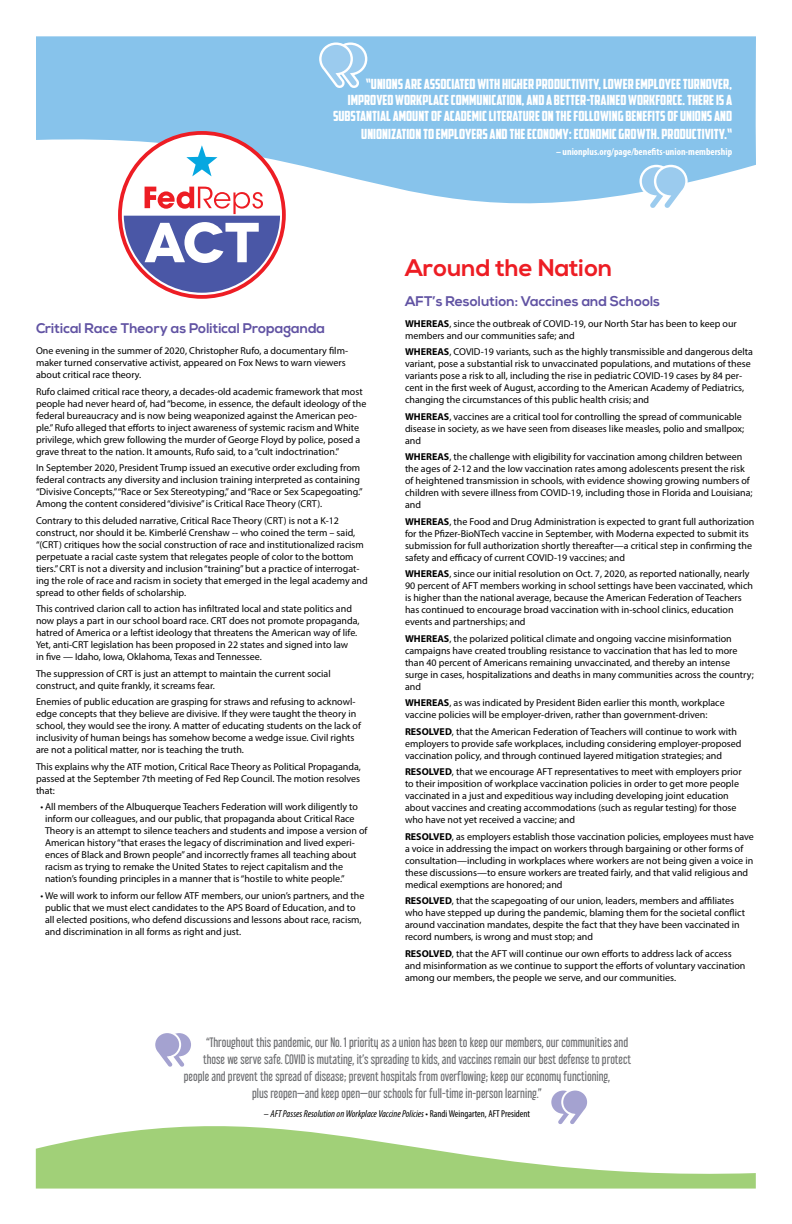
<style>
.page{position:relative;width:792px;height:1224px;background:#fff}
.page>*{position:absolute;margin:0;border:0;box-sizing:border-box;transform-origin:0 0}
.t1{font:700 24px "Nexa";color:#ed1d24}
.t2{font:14px/16px "American Captain";color:#fff;text-align:right}
.t3{font:700 14px "Nexa";color:#6153a3}
.t4{font:12px "Libel Suit Rg";color:#6d6e71}
.t5{font:10px/12px "Myriad Pro";color:#000}
.t6{font:italic condensed 10px "Myriad Pro";color:#000}
.t7{font:700 condensed 10px "Myriad Pro";color:#fff}
.s1{font-weight:700}
.s2{font-style:normal}
</style>
<div class="page">
<svg style="left:36px;top:1126px;width:720px;height:63px;fill:#a1d078"></svg>
<svg style="left:36px;top:36px;width:720px;height:210px;fill:#87c3eb"></svg>
<svg style="left:155px;top:1033px;width:36px;height:34px"></svg>
<svg style="left:548px;top:1090px;width:42px;height:38px"></svg>
<div style="left:120px;top:133px;width:164px;height:164px;background:#fff;border-radius:50%"></div>
<div style="left:118px;top:131px;width:168px;height:168px;border:4px solid #ed1d24;border-radius:50%"></div>
<svg style="left:124px;top:187px;width:156px;height:106px"></svg>
<svg style="left:186px;top:145px;width:31px;height:31px"></svg>
<svg style="left:638px;top:164px;width:51px;height:49px"></svg>
<svg style="left:318px;top:41px;width:51px;height:49px"></svg>
<p class="t2" style="left:333px;top:75px;width:401px">“UNIONS ARE ASSOCIATED WITH HIGHER PRODUCTIVITY, LOWER EMPLOYEE TURNOVER,<br>IMPROVED WORKPLACE COMMUNICATION, AND A BETTER-TRAINED WORKFORCE. THERE IS A<br>SUBSTANTIAL AMOUNT OF ACADEMIC LITERATURE ON THE FOLLOWING BENEFITS OF UNIONS AND</p>
<h2 class="t2" style="left:361px;top:125px;width:372px">UNIONIZATION TO EMPLOYERS AND THE ECONOMY: ECONOMIC GROWTH. PRODUCTIVITY.“</h2>
<p class="t7" style="left:556px;top:145px;width:178px">– unionplus.org/page/benefits-union-membership</p>
<h2 class="t3" style="left:36px;top:320px;width:291px">Critical Race Theory as Political Propaganda</h2>
<p class="t5" style="left:36px;top:345px;width:314px">One evening in the summer of 2020, Christopher Rufo, a documentary film&shy;maker turned conservative activist, appeared on Fox News to warn viewers about critical race theory.</p>
<p class="t5" style="left:36px;top:385px;width:332px">Rufo claimed critical race theory, a decades-old academic framework that most people had never heard of, had “become, in essence, the default ideology of the federal bureaucracy and is now being weaponized against the American peo&shy;ple.” Rufo alleged that efforts to inject awareness of systemic racism and White privilege, which grew following the murder of George Floyd by police, posed a grave threat to the nation. It amounts, Rufo said, to a “cult indoctrination.”</p>
<p class="t5" style="left:36px;top:462px;width:328px">In September 2020, President Trump issued an executive order excluding from federal contracts any diversity and inclusion training interpreted as containing “Divisive Concepts,” “Race or Sex Stereotyping,” and “Race or Sex Scapegoating.” Among the content considered “divisive” is Critical Race Theory (CRT).</p>
<p class="t5" style="left:36px;top:514px;width:333px">Contrary to this deluded narrative, Critical Race Theory (CRT) is not a K-12 construct, nor should it be. Kimberlé Crenshaw -- who coined the term – said, “(CRT) critiques how the social construction of race and institutionalized racism perpetuate a racial caste system that relegates people of color to the bottom tiers.” CRT is not a diversity and inclusion “training” but a practice of interrogat&shy;ing the role of race and racism in society that emerged in the legal academy and spread to other fields of scholarship.</p>
<p class="t5" style="left:36px;top:603px;width:325px">This contrived clarion call to action has infiltrated local and state politics and now plays a part in our school board race. CRT does not promote propaganda, hatred of America or a leftist ideology that threatens the American way of life.<br>Yet, anti-CRT legislation has been proposed in 22 states and signed into law<br>in five — Idaho, Iowa, Oklahoma, Texas and Tennessee.</p>
<p class="t5" style="left:36px;top:667px;width:296px">The suppression of CRT is just an attempt to maintain the current social construct, and quite frankly, it screams fear.</p>
<p class="t5" style="left:36px;top:696px;width:327px">Enemies of public education are grasping for straws and refusing to acknowl&shy;edge concepts that they believe are divisive. If they were taught the theory in school, they would see the irony. A matter of educating students on the lack of inclusivity of human beings has somehow become a wedge issue. Civil rights are not a political matter, nor is teaching the truth.</p>
<p class="t5" style="left:36px;top:760px;width:326px;text-align:justify">This explains why the ATF motion, Critical Race Theory as Political Propaganda, passed at the September 7th meeting of Fed Rep Council. The motion resolves that:</p>
<p class="t5" style="left:45px;top:801px;width:324px;text-indent:-4px">• All members of the Albuquerque Teachers Federation will work diligently to inform our colleagues, and our public, that propaganda about Critical Race Theory is an attempt to silence teachers and students and impose a version of American history “that erases the legacy of discrimination and lived experi&shy;ences of Black and Brown people” and incorrectly frames all teaching about racism as trying to remake the United States to reject capitalism and the nation’s founding principles in a manner that is “hostile to white people.”</p>
<p class="t5" style="left:45px;top:889px;width:321px;text-indent:-4px">• We will work to inform our fellow ATF members, our union’s partners, and the public that we must elect candidates to the APS Board of Education, and to all elected positions, who defend discussions and lessons about race, racism, and discrimination in all forms as right and just.</p>
<h1 class="t1" style="left:405px;top:254px;width:209px">Around the Nation</h1>
<h2 class="t3" style="left:405px;top:293px;width:257px">AFT’s Resolution: Vaccines and Schools</h2>
<p class="t5" style="left:405px;top:317px;width:333px"><span class="s1">WHEREAS</span>, since the outbreak of COVID-19, our North Star has been to keep our members and our communities safe; and</p>
<p class="t5" style="left:405px;top:346px;width:349px"><span class="s1">WHEREAS</span>, COVID-19 variants, such as the highly transmissible and dangerous delta variant, pose a substantial risk to unvaccinated populations, and mutations of these variants pose a risk to all, including the rise in pediatric COVID-19 cases by 84 per&shy;cent in the first week of August, according to the American Academy of Pediatrics, changing the circumstances of this public health crisis; and</p>
<p class="t5" style="left:405px;top:410px;width:341px"><span class="s1">WHEREAS</span>, vaccines are a critical tool for controlling the spread of communicable disease in society, as we have seen from diseases like measles, polio and smallpox; and</p>
<p class="t5" style="left:405px;top:451px;width:349px"><span class="s1">WHEREAS</span>, the challenge with eligibility for vaccination among children between the ages of 2-12 and the low vaccination rates among adolescents present the risk of heightened transmission in schools, with evidence showing growing numbers of children with severe illness from COVID-19, including those in Florida and Louisiana; and</p>
<p class="t5" style="left:405px;top:515px;width:351px"><span class="s1">WHEREAS</span>, the Food and Drug Administration is expected to grant full authorization for the Pfizer-BioNTech vaccine in September, with Moderna expected to submit its submission for full authorization shortly thereafter—a critical step in confirming the safety and efficacy of current COVID-19 vaccines; and</p>
<p class="t5" style="left:405px;top:568px;width:350px"><span class="s1">WHEREAS</span>, since our initial resolution on Oct. 7, 2020, as reported nationally, nearly 90 percent of AFT members working in school settings have been vaccinated, which is higher than the national average, because the American Federation of Teachers has continued to encourage broad vaccination with in-school clinics, education events and partnerships; and</p>
<p class="t5" style="left:405px;top:632px;width:350px"><span class="s1">WHEREAS</span>, the polarized political climate and ongoing vaccine misinformation campaigns have created troubling resistance to vaccination that has led to more than 40 percent of Americans remaining unvaccinated, and thereby an intense surge in cases, hospitalizations and deaths in many communities across the country; and</p>
<p class="t5" style="left:405px;top:697px;width:321px"><span class="s1">WHEREAS</span>, as was indicated by President Biden earlier this month, workplace vaccine policies will be employer-driven, rather than government-driven:</p>
<p class="t5" style="left:405px;top:725px;width:338px"><span class="s1">RESOLVED</span>, that the American Federation of Teachers will continue to work with employers to provide safe workplaces, including considering employer-proposed vaccination policy, and through continued layered mitigation strategies; and</p>
<p class="t5" style="left:405px;top:766px;width:338px"><span class="s1">RESOLVED</span>, that we encourage AFT representatives to meet with employers prior to their imposition of workplace vaccination policies in order to get more people vaccinated in a just and expeditious way including developing joint education about vaccines and creating accommodations (such as regular testing) for those who have not yet received a vaccine; and</p>
<p class="t5" style="left:405px;top:830px;width:350px"><span class="s1">RESOLVED</span>, as employers establish those vaccination policies, employees must have a voice in addressing the impact on workers through bargaining or other forms of consultation—including in workplaces where workers are not being given a voice in these discussions—to ensure workers are treated fairly, and that valid religious and medical exemptions are honored; and</p>
<p class="t5" style="left:405px;top:895px;width:341px"><span class="s1">RESOLVED</span>, that the scapegoating of our union, leaders, members and affiliates who have stepped up during the pandemic, blaming them for the societal conflict around vaccination mandates, despite the fact that they have been vaccinated in record numbers, is wrong and must stop; and</p>
<p class="t5" style="left:405px;top:947px;width:342px"><span class="s1">RESOLVED</span>, that the AFT will continue our own efforts to address lack of access and misinformation as we continue to support the efforts of voluntary vaccination among our members, the people we serve, and our communities.</p>
<p class="t4" style="left:206px;top:1032px;width:424px">“Throughout this pandemic, our No. 1 priority as a union has been to keep our members, our communities and</p>
<p class="t4" style="left:203px;top:1049px;width:430px">those we serve safe. COVID is mutating, it’s spreading to kids, and vaccines remain our best defense to protect</p>
<p class="t4" style="left:184px;top:1066px;width:428px">people and prevent the spread of disease; prevent hospitals from overflowing; keep our economy functioning,</p>
<p class="t4" style="left:252px;top:1083px;width:291px">plus reopen—and keep open—our schools for full-time in-person learning.”</p>
<p class="t6" style="left:264px;top:1107px;width:268px"><span class="s2">–</span> AFT Passes Resolution on Workplace Vaccine Policies <span class="s2">• Randi Weingarten, AFT President</span></p>
</div>
